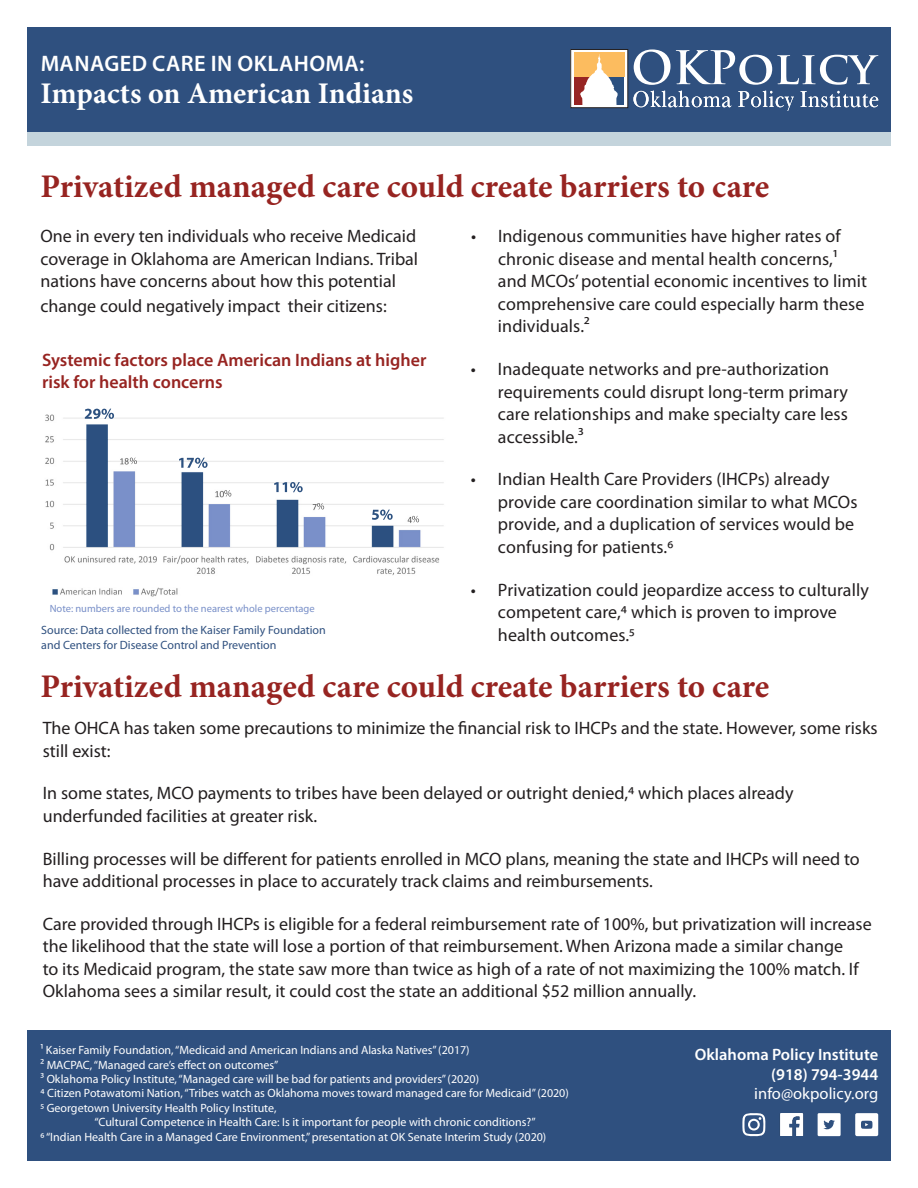
<style>
.page{position:relative;width:918px;height:1188px;background:#fff}
.page>*{position:absolute;margin:0;border:0;box-sizing:border-box;transform-origin:0 0}
.t1{font:700 33px "Minion Pro";color:#972421}
.t2{font:700 30px "Minion Pro";color:#fff}
.t3{font:600 22.5px "Myriad Pro";letter-spacing:.02em;color:#fff}
.t4{font:18px/22.5px "Myriad Pro";color:#231f20}
.t5{font:600 18px/21.6px "Myriad Pro";color:#972421}
.t6{font:600 16.5px/19.8px "Myriad Pro";color:#fff;text-align:right}
.t7{font:16.5px "Myriad Pro";color:#fff}
.t8{font:12px "Myriad Pro";color:#fff}
.t9{font:12px "Myriad Pro";color:#2f507f}
.t10{font:10.5px "Myriad Pro";color:#788fc8}
</style>
<div class="page">
<div style="left:27px;top:1030px;width:864px;height:131px;background:#2f507f"></div>
<div style="left:27px;top:27px;width:864px;height:106px;background:#2f507f"></div>
<div style="left:571px;top:49px;width:57px;height:59px;background:linear-gradient(to right,#fff,#fff)"></div>
<div style="left:571px;top:49px;width:57px;height:59px;border:1px solid #231f20"></div>
<div style="left:574px;top:53px;width:50px;height:24px;background:#fcbc5f"></div>
<div style="left:574px;top:77px;width:26px;height:27px;background:#972422"></div>
<div style="left:600px;top:77px;width:24px;height:27px;background:#2b5080"></div>
<svg style="left:634px;top:49px;width:244px;height:36px"></svg>
<svg style="left:633px;top:91px;width:245px;height:20px"></svg>
<svg style="left:580px;top:54px;width:38px;height:52px"></svg>
<div style="left:27px;top:133px;width:864px;height:13px;background:#c4d4dc"></div>
<img style="left:780px;top:1113px;width:23px;height:23px">
<svg style="left:818px;top:1113px;width:23px;height:23px"></svg>
<svg style="left:855px;top:1113px;width:23px;height:23px"></svg>
<svg style="left:742px;top:1113px;width:23px;height:23px"></svg>
<img style="left:45px;top:408px;width:399px;height:189px">
<p class="t3" style="left:41px;top:49px;width:325px">MANAGED CARE IN OKLAHOMA:</p>
<p class="t2" style="left:40px;top:72px;width:374px">Impacts on American Indians</p>
<p class="t1" style="left:40px;top:163px;width:730px">Privatized managed care could create barriers to care</p>
<p class="t4" style="left:40px;top:225px;width:379px;text-align:justify">One in every ten individuals who receive Medicaid coverage in Oklahoma are American Indians. Tribal nations have concerns about how this potential</p>
<p class="t4" style="left:40px;top:294px;width:348px">change could negatively impact their citizens:</p>
<p class="t5" style="left:42px;top:349px;width:386px">Systemic factors place American Indians at higher risk for health concerns</p>
<p class="t10" style="left:50px;top:602px;width:267px">Note: numbers are rounded to the nearest whole percentage</p>
<p class="t9" style="left:41px;top:623px;width:286px">Source: Data collected from the Kaiser Family Foundation</p>
<p class="t9" style="left:41px;top:637px;width:237px">and Centers for Disease Control and Prevention</p>
<p class="t4" style="left:498px;top:225px;width:371px;text-indent:-27px">• Indigenous communities have higher rates of chronic disease and mental health concerns,1 and MCOs’ potential economic incentives to limit comprehensive care could especially harm these individuals.2</p>
<p class="t4" style="left:498px;top:358px;width:351px;text-indent:-27px">• Inadequate networks and pre-authorization requirements could disrupt long-term primary care relationships and make specialty care less accessible.3</p>
<p class="t4" style="left:498px;top:468px;width:361px;text-indent:-27px">• Indian Health Care Providers (IHCPs) already provide care coordination similar to what MCOs provide, and a duplication of services would be confusing for patients.6</p>
<p class="t4" style="left:498px;top:578px;width:372px;text-indent:-27px">• Privatization could jeopardize access to culturally competent care,4 which is proven to improve health outcomes.5</p>
<p class="t1" style="left:40px;top:663px;width:730px">Privatized managed care could create barriers to care</p>
<p class="t4" style="left:43px;top:717px;width:836px">The OHCA has taken some precautions to minimize the financial risk to IHCPs and the state. However, some risks still exist:</p>
<p class="t4" style="left:43px;top:782px;width:752px">In some states, MCO payments to tribes have been delayed or outright denied,4 which places already underfunded facilities at greater risk.</p>
<p class="t4" style="left:43px;top:847px;width:819px">Billing processes will be different for patients enrolled in MCO plans, meaning the state and IHCPs will need to have additional processes in place to accurately track claims and reimbursements.</p>
<p class="t4" style="left:43px;top:912px;width:830px">Care provided through IHCPs is eligible for a federal reimbursement rate of 100%, but privatization will increase the likelihood that the state will lose a portion of that reimbursement. When Arizona made a similar change<br>to its Medicaid program, the state saw more than twice as high of a rate of not maximizing the 100% match. If Oklahoma sees a similar result, it could cost the state an additional $52 million annually.</p>
<p class="t8" style="left:40px;top:1043px;width:431px">1 Kaiser Family Foundation, “Medicaid and American Indians and Alaska Natives” (2017)</p>
<p class="t8" style="left:40px;top:1057px;width:239px">2 MACPAC, “Managed care’s effect on outcomes”</p>
<p class="t8" style="left:40px;top:1072px;width:440px">3 Oklahoma Policy Institute, “Managed care will be bad for patients and providers” (2020)</p>
<p class="t8" style="left:40px;top:1086px;width:530px">4 Citizen Potawatomi Nation, “Tribes watch as Oklahoma moves toward managed care for Medicaid” (2020)</p>
<p class="t8" style="left:40px;top:1100px;width:238px">5 Georgetown University Health Policy Institute,</p>
<p class="t8" style="left:94px;top:1115px;width:443px">“Cultural Competence in Health Care: Is it important for people with chronic conditions?”</p>
<p class="t8" style="left:40px;top:1129px;width:507px">6 “Indian Health Care in a Managed Care Environment,” presentation at OK Senate Interim Study (2020)</p>
<p class="t6" style="left:695px;top:1044px;width:185px">Oklahoma Policy Institute (918) 794-3944</p>
<p class="t7" style="left:754px;top:1084px;width:125px">info@okpolicy.org</p>
</div>
